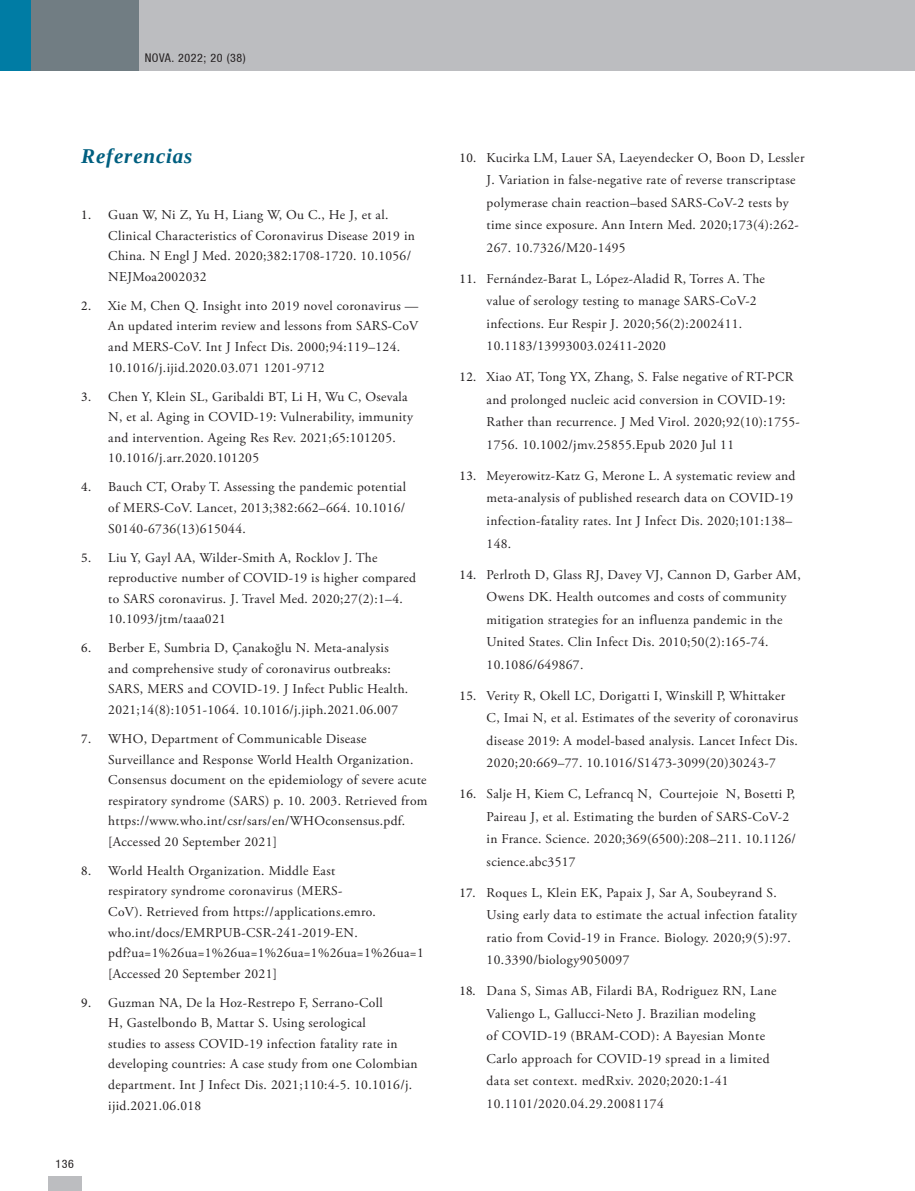
<style>
.page{position:relative;width:915px;height:1191px;background:#fff}
.page>*{position:absolute;margin:0;border:0;box-sizing:border-box;transform-origin:0 0}
.t1{font:italic 700 21px "Liberation Serif";letter-spacing:.04em;color:#005f80}
.t2{font:13.5px/20.5px "Adobe Garamond Pro";letter-spacing:.025em;color:#231f20}
.t3{font:condensed 12px "Helvetica 57";letter-spacing:.05em;color:#231f20}
.s1{font-family:"Minion Pro"}
</style>
<div class="page">
<div style="left:48px;top:1175px;width:33px;height:16px;background:#bcbdc0"></div>
<div style="left:0;top:0;width:914px;height:71px;background:#bcbdc0"></div>
<div style="left:0;top:0;width:138px;height:71px;background:#717d83"></div>
<div style="left:0;top:0;width:31px;height:71px;background:#007ca4"></div>
<p class="t3" style="left:145px;top:51px;width:103px">NOVA. 2022; 20 (38)</p>
<p class="t1" style="left:81px;top:142px;width:113px">Referencias</p>
<p class="t2" style="left:108px;top:205px;width:308px;text-indent:-27px"><span class="s1">1.</span> Guan W, Ni Z, Yu H, Liang W, Ou C., He J, et al.<br>Clinical Characteristics of Coronavirus Disease 2019 in China. N Engl J Med. 2020;382:1708-1720. 10.1056/ NEJMoa2002032</p>
<p class="t2" style="left:108px;top:296px;width:311px;text-indent:-27px"><span class="s1">2.</span> Xie M, Chen Q. Insight into 2019 novel coronavirus — An updated interim review and lessons from SARS-CoV and MERS-CoV. Int J Infect Dis. 2000;94:119–124.<br>10.1016/j.ijid.2020.03.071 1201-9712</p>
<p class="t2" style="left:108px;top:386px;width:306px;text-indent:-27px"><span class="s1">3.</span> Chen Y, Klein SL, Garibaldi BT, Li H, Wu C, Osevala N, et al. Aging in COVID-19: Vulnerability, immunity and intervention. Ageing Res Rev. 2021;65:101205.<br>10.1016/j.arr.2020.101205</p>
<p class="t2" style="left:108px;top:477px;width:299px;text-align:justify;text-indent:-27px"><span class="s1">4.</span> Bauch CT, Oraby T. Assessing the pandemic potential of MERS-CoV. Lancet, 2013;382:662–664. 10.1016/ S0140-6736(13)615044.</p>
<p class="t2" style="left:108px;top:547px;width:309px;text-indent:-27px"><span class="s1">5.</span> Liu Y, Gayl AA, Wilder-Smith A, Rocklov J. The reproductive number of COVID-19 is higher compared to SARS coronavirus. J. Travel Med. 2020;27(2):1–4.<br>10.1093/jtm/taaa021</p>
<p class="t2" style="left:108px;top:638px;width:301px;text-indent:-27px"><span class="s1">6.</span> Berber E, Sumbria D, Çanakoğlu N. Meta-analysis and comprehensive study of coronavirus outbreaks:<br>SARS, MERS and COVID-19. J Infect Public Health.<br>2021;14(8):1051-1064. 10.1016/j.jiph.2021.06.007</p>
<p class="t2" style="left:108px;top:729px;width:320px;text-indent:-27px"><span class="s1">7.</span> WHO, Department of Communicable Disease Surveillance and Response World Health Organization.<br>Consensus document on the epidemiology of severe acute respiratory syndrome (SARS) p. 10. 2003. Retrieved from https://www.who.int/csr/sars/en/WHOconsensus.pdf. [Accessed 20 September 2021]</p>
<p class="t2" style="left:108px;top:860px;width:317px;text-indent:-27px"><span class="s1">8.</span> World Health Organization. Middle East<br>respiratory syndrome coronavirus (MERS-<br>CoV). Retrieved from https://applications.emro. who.int/docs/EMRPUB-CSR-241-2019-EN. pdf?ua=1%26ua=1%26ua=1%26ua=1%26ua=1%26ua=1 [Accessed 20 September 2021]</p>
<p class="t2" style="left:108px;top:992px;width:311px;text-indent:-27px"><span class="s1">9.</span> Guzman NA, De la Hoz-Restrepo F, Serrano-Coll<br>H, Gastelbondo B, Mattar S. Using serological<br>studies to assess COVID-19 infection fatality rate in developing countries: A case study from one Colombian department. Int J Infect Dis. 2021;110:4-5. 10.1016/j. ijid.2021.06.018</p>
<p class="t3" style="left:55px;top:1156px;width:20px">136</p>
<p class="t2" style="left:486px;top:147px;width:319px;line-height:22.5px;text-indent:-27px"><span class="s1">10.</span> Kucirka LM, Lauer SA, Laeyendecker O, Boon D, Lessler J. Variation in false-negative rate of reverse transcriptase polymerase chain reaction–based SARS-CoV-2 tests by time since exposure. Ann Intern Med. 2020;173(4):262- 267. 10.7326/M20-1495</p>
<p class="t2" style="left:486px;top:268px;width:280px;line-height:22.5px;text-indent:-27px"><span class="s1">11.</span> Fernández-Barat L, López-Aladid R, Torres A. The value of serology testing to manage SARS-CoV-2 infections. Eur Respir J. 2020;56(2):2002411.<br>10.1183/13993003.02411-2020</p>
<p class="t2" style="left:486px;top:366px;width:315px;line-height:22.5px;text-indent:-27px"><span class="s1">12.</span> Xiao AT, Tong YX, Zhang, S. False negative of RT-PCR and prolonged nucleic acid conversion in COVID-19:<br>Rather than recurrence. J Med Virol. 2020;92(10):1755- 1756. 10.1002/jmv.25855.Epub 2020 Jul 11</p>
<p class="t2" style="left:486px;top:465px;width:310px;line-height:22.5px;text-indent:-27px"><span class="s1">13.</span> Meyerowitz-Katz G, Merone L. A systematic review and meta-analysis of published research data on COVID-19 infection-fatality rates. Int J Infect Dis. 2020;101:138– 148.</p>
<p class="t2" style="left:486px;top:563px;width:316px;line-height:22.5px;text-indent:-27px"><span class="s1">14.</span> Perlroth D, Glass RJ, Davey VJ, Cannon D, Garber AM, Owens DK. Health outcomes and costs of community mitigation strategies for an influenza pandemic in the United States. Clin Infect Dis. 2010;50(2):165-74.<br>10.1086/649867.</p>
<p class="t2" style="left:486px;top:684px;width:313px;line-height:22.5px;text-indent:-27px"><span class="s1">15.</span> Verity R, Okell LC, Dorigatti I, Winskill P, Whittaker C, Imai N, et al. Estimates of the severity of coronavirus disease 2019: A model-based analysis. Lancet Infect Dis.<br>2020;20:669–77. 10.1016/S1473-3099(20)30243-7</p>
<p class="t2" style="left:486px;top:783px;width:311px;line-height:22.5px;text-indent:-27px"><span class="s1">16.</span> Salje H, Kiem C, Lefrancq N, Courtejoie N, Bosetti P, Paireau J, et al. Estimating the burden of SARS-CoV-2 in France. Science. 2020;369(6500):208–211. 10.1126/ science.abc3517</p>
<p class="t2" style="left:486px;top:881px;width:312px;line-height:22.5px;text-indent:-27px"><span class="s1">17.</span> Roques L, Klein EK, Papaix J, Sar A, Soubeyrand S.<br>Using early data to estimate the actual infection fatality ratio from Covid-19 in France. Biology. 2020;9(5):97.<br>10.3390/biology9050097</p>
<p class="t2" style="left:486px;top:980px;width:291px;line-height:22.5px;text-indent:-27px"><span class="s1">18.</span> Dana S, Simas AB, Filardi BA, Rodriguez RN, Lane Valiengo L, Gallucci-Neto J. Brazilian modeling<br>of COVID-19 (BRAM-COD): A Bayesian Monte Carlo approach for COVID-19 spread in a limited data set context. medRxiv. 2020;2020:1-41<br>10.1101/2020.04.29.20081174</p>
</div>
